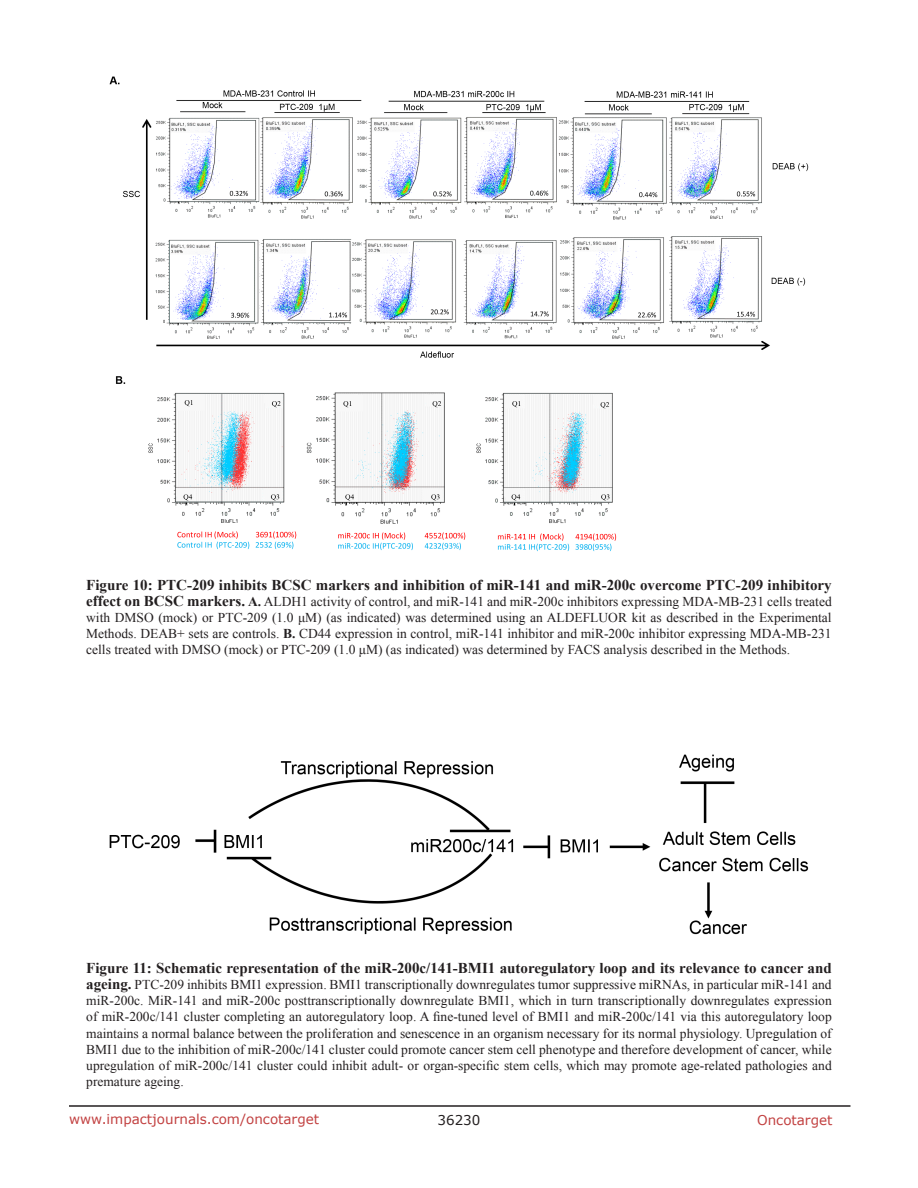
<style>
.page{position:relative;width:918px;height:1188px;background:#fff}
.page>*{position:absolute;margin:0;border:0;box-sizing:border-box;transform-origin:0 0}
.t1{font:700 15px "Times New Roman";color:#231f20}
.t2{font:13.5px/16.2px "Times New Roman";color:#231f20;text-align:justify}
.t3{font:13.5px "Verdana";color:#c24141}
.t4{font:13.5px "Verdana";color:#231f20}
.s1{font-weight:700;font-size:15px}
.s2{font-weight:700}
</style>
<div class="page">
<hr style="left:69px;top:1105px;width:781px;height:2px;background:#231f20">
<img style="left:109px;top:76px;width:700px;height:476px">
<img style="left:109px;top:754px;width:700px;height:181px">
<p class="t1" style="left:86px;top:574px;width:747px">Figure 10: PTC-209 inhibits BCSC markers and inhibition of miR-141 and miR-200c overcome PTC-209 inhibitory</p>
<p class="t2" style="left:86px;top:593px;width:747px"><span class="s1">effect on BCSC markers.</span> <span class="s2">A.</span> ALDH1 activity of control, and miR-141 and miR-200c inhibitors expressing MDA-MB-231 cells treated with DMSO (mock) or PTC-209 (1.0 μM) (as indicated) was determined using an ALDEFLUOR kit as described in the Experimental Methods. DEAB+ sets are controls. <span class="s2">B.</span> CD44 expression in control, miR-141 inhibitor and miR-200c inhibitor expressing MDA-MB-231 cells treated with DMSO (mock) or PTC-209 (1.0 μM) (as indicated) was determined by FACS analysis described in the Methods.</p>
<p class="t1" style="left:86px;top:957px;width:747px">Figure 11: Schematic representation of the miR-200c/141-BMI1 autoregulatory loop and its relevance to cancer and</p>
<p class="t2" style="left:86px;top:976px;width:747px"><span class="s1">ageing.</span> PTC-209 inhibits BMI1 expression. BMI1 transcriptionally downregulates tumor suppressive miRNAs, in particular miR-141 and miR-200c. MiR-141 and miR-200c posttranscriptionally downregulate BMI1, which in turn transcriptionally downregulates expression of miR-200c/141 cluster completing an autoregulatory loop. A fine-tuned level of BMI1 and miR-200c/141 via this autoregulatory loop maintains a normal balance between the proliferation and senescence in an organism necessary for its normal physiology. Upregulation of BMI1 due to the inhibition of miR-200c/141 cluster could promote cancer stem cell phenotype and therefore development of cancer, while upregulation of miR-200c/141 cluster could inhibit adult- or organ-specific stem cells, which may promote age-related pathologies and premature ageing.</p>
<p class="t3" style="left:69px;top:1110px;width:252px">www.impactjournals.com/oncotarget</p>
<p class="t4" style="left:438px;top:1111px;width:44px">36230</p>
<p class="t3" style="left:757px;top:1111px;width:77px">Oncotarget</p>
</div>
